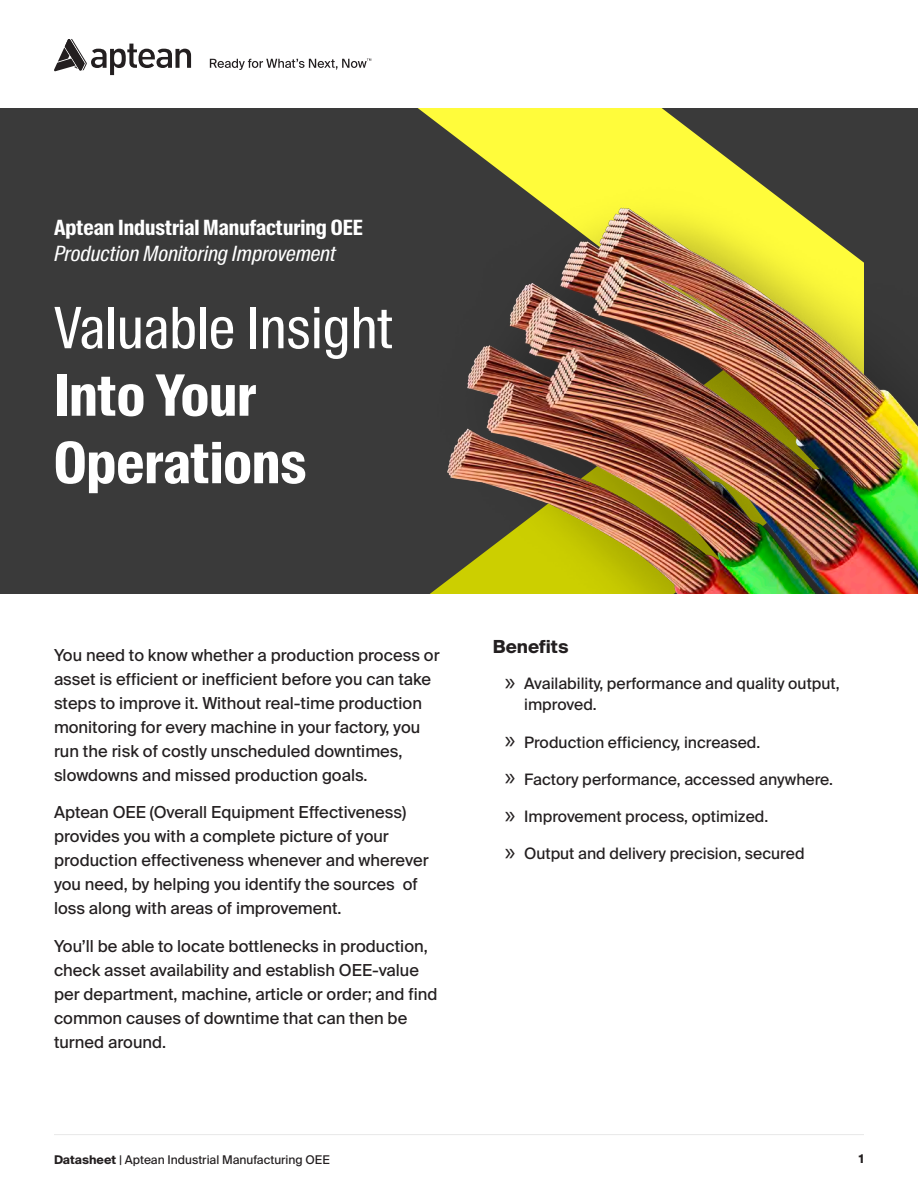
<style>
.page{position:relative;width:918px;height:1188px;background:#fff}
.page>*{position:absolute;margin:0;border:0;box-sizing:border-box;transform-origin:0 0}
.t1{font:700 57px/67.5px "Suisse Intl Cond";color:#fff}
.t2{font:57px "Suisse Intl Cond";color:#fff}
.t3{font:700 21px "Suisse Intl Cond";color:#fff}
.t4{font:italic 21px "Suisse Intl Cond";color:#fff}
.t5{font:700 18px "Suisse Intl";color:#231f20}
.t6{font:16.5px/24px "Suisse Intl";color:#231f20}
.t7{font:15.75px/21px "Suisse Intl";color:#231f20}
.t8{font:12px "Suisse Intl";color:#231f20}
.t9{font:700 12px "Suisse Intl";color:#231f20}
.s1{font-family:"Myriad Pro";font-size:25.5px}
.s2{font-weight:700}
</style>
<div class="page">
<div style="left:0;top:108px;width:918px;height:486px;background:#3a3a3a"></div>
<svg style="left:54px;top:39px;width:137px;height:36px"></svg>
<svg style="left:210px;top:58px;width:161px;height:12px"></svg>
<hr style="left:54px;top:1134px;width:810px;height:1px;background:#eaeaea">
<img style="left:418px;top:108px;width:500px;height:486px">
<p class="t3" style="left:54px;top:215px;width:310px">Aptean Industrial Manufacturing OEE</p>
<p class="t4" style="left:54px;top:241px;width:283px">Production Monitoring Improvement</p>
<h1 class="t2" style="left:54px;top:295px;width:340px">Valuable Insight</h1>
<h1 class="t1" style="left:54px;top:362px;width:254px">Into Your<br>Operations</h1>
<p class="t6" style="left:54px;top:643px;width:387px">You need to know whether a production process or asset is efficient or inefficient before you can take steps to improve it. Without real-time production monitoring for every machine in your factory, you run the risk of costly unscheduled downtimes, slowdowns and missed production goals.</p>
<p class="t6" style="left:54px;top:801px;width:376px">Aptean OEE (Overall Equipment Effectiveness) provides you with a complete picture of your production effectiveness whenever and wherever you need, by helping you identify the sources of loss along with areas of improvement.</p>
<p class="t6" style="left:54px;top:934px;width:385px">You’ll be able to locate bottlenecks in production, check asset availability and establish OEE-value per department, machine, article or order; and find common causes of downtime that can then be turned around.</p>
<p class="t5" style="left:493px;top:637px;width:77px">Benefits</p>
<p class="t7" style="left:524px;top:673px;width:317px;text-indent:-20px"><span class="s1">»</span> Availability, performance and quality output, improved.</p>
<p class="t7" style="left:505px;top:732px;width:257px"><span class="s1">»</span> Production efficiency, increased.</p>
<p class="t7" style="left:505px;top:769px;width:330px"><span class="s1">»</span> Factory performance, accessed anywhere.</p>
<p class="t7" style="left:505px;top:806px;width:265px"><span class="s1">»</span> Improvement process, optimized.</p>
<p class="t7" style="left:505px;top:843px;width:301px"><span class="s1">»</span> Output and delivery precision, secured</p>
<p class="t8" style="left:54px;top:1153px;width:277px"><span class="s2">Datasheet</span> | Aptean Industrial Manufacturing OEE</p>
<p class="t9" style="left:859px;top:1152px;width:7px">1</p>
</div>
